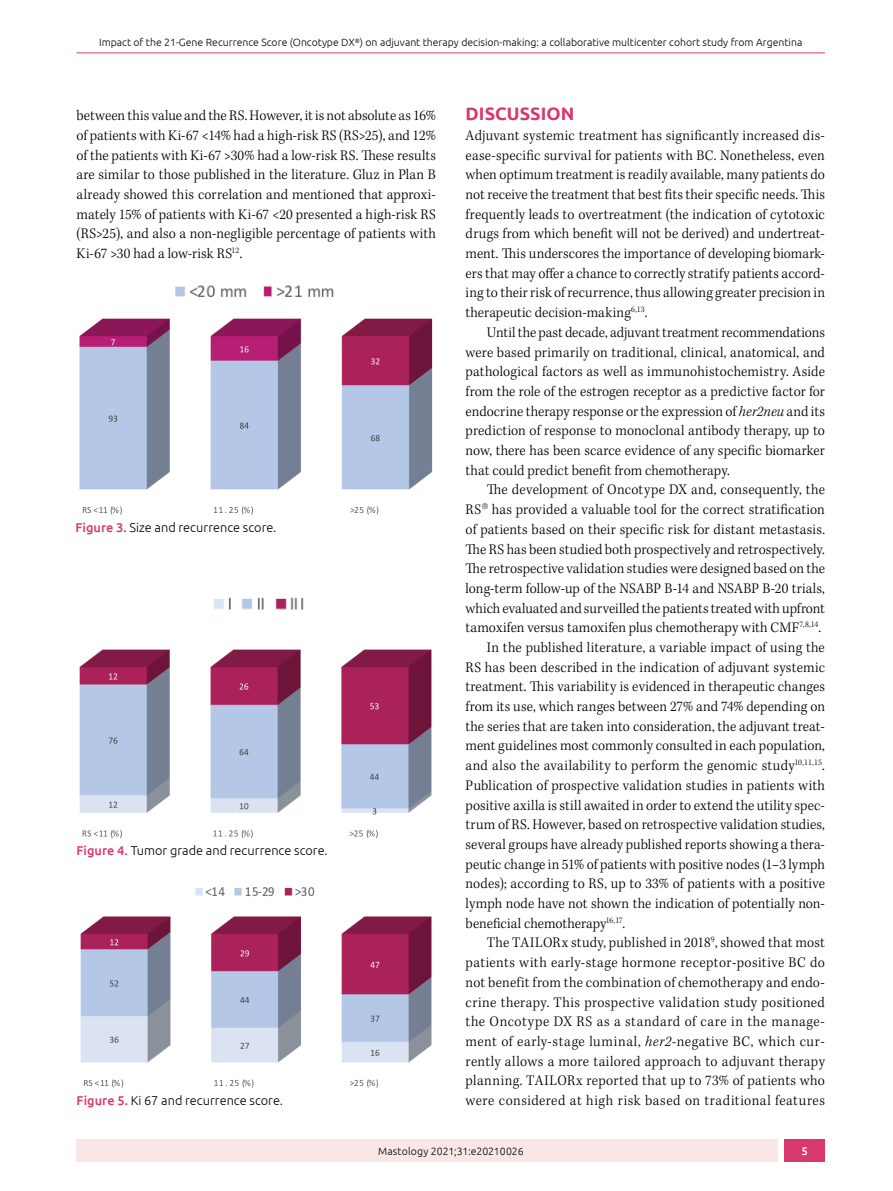
<style>
.page{position:relative;width:893px;height:1191px;background:#fff}
.page>*{position:absolute;margin:0;border:0;box-sizing:border-box;transform-origin:0 0}
.t1{font:700 18px "Ubuntu";letter-spacing:.005em;color:#d8386c}
.t2{font:300 15px/19.6px "Kepler Std";letter-spacing:.015em;color:#000;text-align:justify;scale:.95 1}
.t3{font:300 15px "Kepler Std";letter-spacing:.04em;color:#000;scale:.95 1}
.t4{font:300 12.75px "Ubuntu";letter-spacing:.005em;color:#000}
.t5{font:500 11.25px "Ubuntu";color:#fff}
.t6{font:300 10.5px "Ubuntu";color:#000}
.s1{font-style:italic}
.s2{font-weight:400;font-style:italic}
.s3{font-weight:500;color:#d8386c}
</style>
<div class="page">
<div style="left:77px;top:1139px;width:701px;height:23px;background:#f9e7e7"></div>
<div style="left:785px;top:1139px;width:40px;height:23px;background:#d8386c"></div>
<hr style="left:77px;top:53px;width:748px;height:1px;background:#d8386c">
<img style="left:79px;top:318px;width:354px;height:197px">
<img style="left:79px;top:649px;width:353px;height:189px">
<img style="left:213px;top:597px;width:91px;height:13px">
<img style="left:80px;top:916px;width:352px;height:172px">
<img style="left:195px;top:887px;width:120px;height:10px">
<img style="left:175px;top:285px;width:159px;height:13px">
<p class="t6" style="left:99px;top:36px;width:705px">Impact of the 21-Gene Recurrence Score (Oncotype DX<sup>®</sup>) on adjuvant therapy decision-making: a collaborative multicenter cohort study from Argentina</p>
<p class="t2" style="left:77px;top:106px;width:380px">between this value and the RS. However, it is not absolute as 16% of patients with Ki-67 &lt;14% had a high-risk RS (RS&gt;25), and 12% of the patients with Ki-67 &gt;30% had a low-risk RS. These results are similar to those published in the literature. Gluz in Plan B already showed this correlation and mentioned that approxi&shy;mately 15% of patients with Ki-67 &lt;20 presented a high-risk RS (RS&gt;25), and also a non-negligible percentage of patients with Ki-67 &gt;30 had a low-risk RS<sup>12</sup>.</p>
<p class="t1" style="left:466px;top:103px;width:110px">DISCUSSION</p>
<p class="t2" style="left:466px;top:126px;width:380px">Adjuvant systemic treatment has significantly increased dis&shy;ease-specific survival for patients with BC. Nonetheless, even when optimum treatment is readily available, many patients do not receive the treatment that best fits their specific needs. This frequently leads to overtreatment (the indication of cytotoxic drugs from which benefit will not be derived) and undertreat&shy;ment. This underscores the importance of developing biomark&shy;ers that may offer a chance to correctly stratify patients accord&shy;ing to their risk of recurrence, thus allowing greater precision in therapeutic decision-making<sup>6,13</sup>.</p>
<p class="t2" style="left:466px;top:323px;width:380px;text-indent:21px">Until the past decade, adjuvant treatment recommendations were based primarily on traditional, clinical, anatomical, and pathological factors as well as immunohistochemistry. Aside from the role of the estrogen receptor as a predictive factor for endocrine therapy response or the expression of <span class="s1">her2neu</span> and its prediction of response to monoclonal antibody therapy, up to now, there has been scarce evidence of any specific biomarker that could predict benefit from chemotherapy.</p>
<p class="t2" style="left:487px;top:480px;width:357px">The development of Oncotype DX and, consequently, the</p>
<p class="t2" style="left:466px;top:500px;width:380px">RS has provided a valuable tool for the correct stratification</p>
<p class="t2" style="left:466px;top:520px;width:380px">of patients based on their specific risk for distant metastasis.</p>
<p class="t2" style="left:466px;top:539px;width:380px">The RS has been studied both prospectively and retrospectively.</p>
<p class="t2" style="left:466px;top:559px;width:380px">The retrospective validation studies were designed based on the</p>
<p class="t2" style="left:466px;top:579px;width:380px">long-term follow-up of the NSABP B-14 and NSABP B-20 trials,</p>
<p class="t2" style="left:466px;top:599px;width:380px">which evaluated and surveilled the patients treated with upfront</p>
<p class="t2" style="left:466px;top:618px;width:376px">tamoxifen versus tamoxifen plus chemotherapy with CMF<sup>7,8,14</sup>.</p>
<p class="t2" style="left:487px;top:638px;width:357px">In the published literature, a variable impact of using the</p>
<p class="t2" style="left:466px;top:658px;width:380px">RS has been described in the indication of adjuvant systemic</p>
<p class="t2" style="left:466px;top:677px;width:380px">treatment. This variability is evidenced in therapeutic changes</p>
<p class="t2" style="left:466px;top:697px;width:380px">from its use, which ranges between 27% and 74% depending on</p>
<p class="t2" style="left:466px;top:717px;width:380px">the series that are taken into consideration, the adjuvant treat-</p>
<p class="t2" style="left:466px;top:736px;width:380px">ment guidelines most commonly consulted in each population,</p>
<p class="t2" style="left:466px;top:756px;width:380px">and also the availability to perform the genomic study<sup>10,11,15</sup>.</p>
<p class="t2" style="left:466px;top:776px;width:380px">Publication of prospective validation studies in patients with</p>
<p class="t2" style="left:466px;top:795px;width:380px">positive axilla is still awaited in order to extend the utility spec-</p>
<p class="t2" style="left:466px;top:815px;width:380px">trum of RS. However, based on retrospective validation studies,</p>
<p class="t2" style="left:466px;top:835px;width:380px">several groups have already published reports showing a thera-</p>
<p class="t2" style="left:466px;top:854px;width:380px">peutic change in 51% of patients with positive nodes (1–3 lymph</p>
<p class="t2" style="left:466px;top:874px;width:380px">nodes); according to RS, up to 33% of patients with a positive</p>
<p class="t2" style="left:466px;top:894px;width:380px">lymph node have not shown the indication of potentially non-</p>
<p class="t2" style="left:466px;top:913px;width:169px">beneficial chemotherapy<sup>16,17</sup>.</p>
<p class="t2" style="left:487px;top:933px;width:357px">The TAILORx study, published in 2018<sup>9</sup>, showed that most</p>
<p class="t2" style="left:466px;top:953px;width:380px">patients with early-stage hormone receptor-positive BC do</p>
<p class="t2" style="left:466px;top:973px;width:380px">not benefit from the combination of chemotherapy and endo-</p>
<p class="t2" style="left:466px;top:992px;width:380px">crine therapy. This prospective validation study positioned</p>
<p class="t3" style="left:466px;top:1013px;width:380px">the Oncotype DX RS as a standard of care in the manage-</p>
<p class="t3" style="left:466px;top:1032px;width:380px">ment of early-stage luminal, <span class="s1">her2</span><span class="s2">-</span>negative BC, which cur-</p>
<p class="t2" style="left:466px;top:1051px;width:380px">rently allows a more tailored approach to adjuvant therapy</p>
<p class="t2" style="left:466px;top:1071px;width:380px">planning. TAILORx reported that up to 73% of patients who</p>
<p class="t3" style="left:466px;top:1091px;width:380px">were considered at high risk based on traditional features</p>
<p class="t4" style="left:75px;top:520px;width:203px"><span class="s3">Figure 3.</span> Size and recurrence score.</p>
<p class="t4" style="left:76px;top:842px;width:253px"><span class="s3">Figure 4.</span> Tumor grade and recurrence score.</p>
<p class="t4" style="left:77px;top:1093px;width:208px"><span class="s3">Figure 5.</span> Ki 67 and recurrence score.</p>
<p class="t6" style="left:378px;top:1144px;width:147px">Mastology 2021;31:e20210026</p>
<p class="t5" style="left:802px;top:1143px;width:8px">5</p>
</div>
